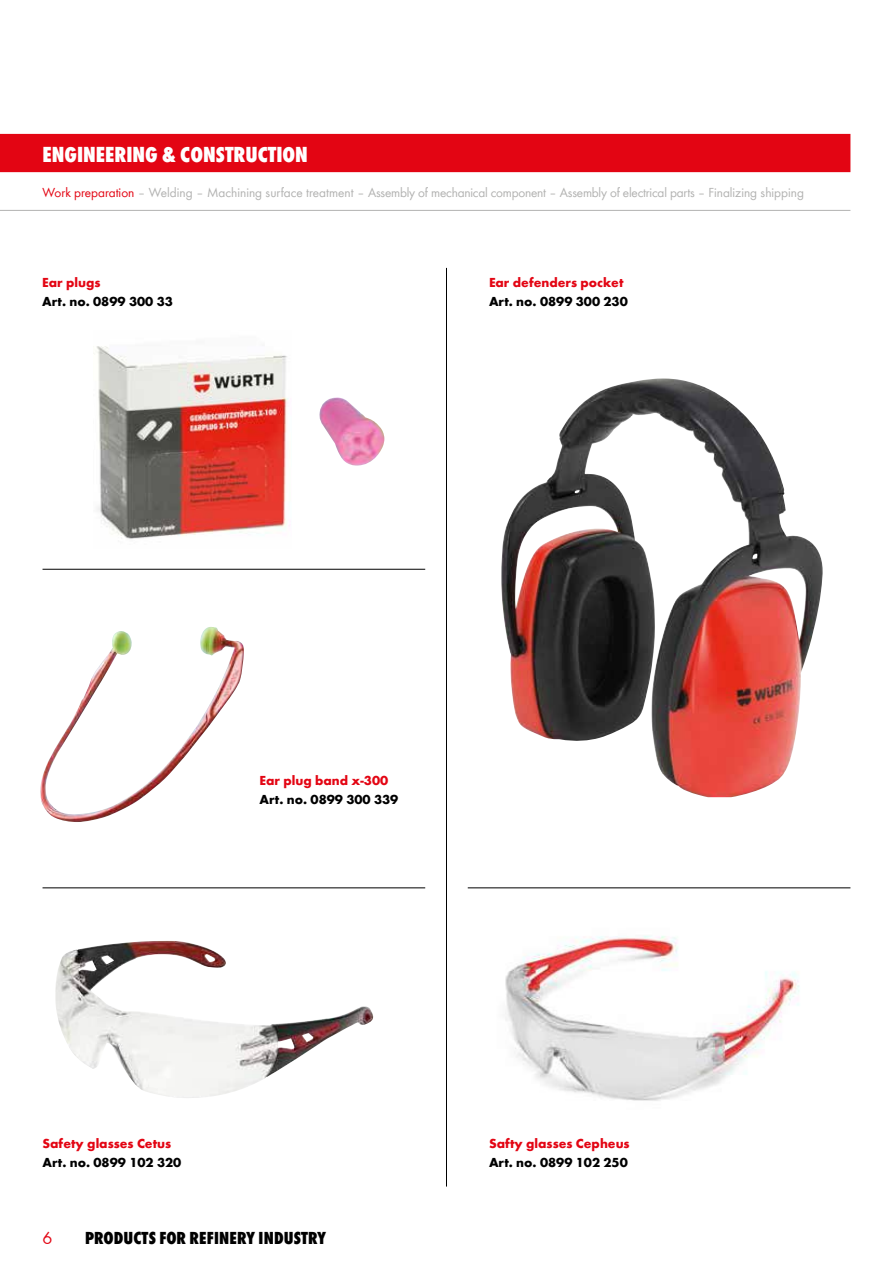
<style>
.page{position:relative;width:893px;height:1263px;background:#fff}
.page>*{position:absolute;margin:0;border:0;box-sizing:border-box;transform-origin:0 0}
.t1{font:22.5px "Wuerth Extra Bold Cond Caps";color:#fff}
.t2{font:800 condensed 18px "Wuerth";letter-spacing:.005em;color:#000}
.t3{font:18px "Wuerth";color:#e30513}
.t4{font:13.5px "Wuerth";color:#b2b2b1}
.t5{font:700 13.5px "Wuerth";color:#000}
.t6{font:700 13.5px "Wuerth";color:#e30513}
.s1{color:#e30513}
</style>
<div class="page">
<div style="left:0;top:134px;width:850px;height:38px;background:#e30513"></div>
<hr style="left:0;top:210px;width:850px;height:1px;background:#b2b2b1">
<hr style="left:43px;top:569px;width:382px;height:1px;background:#000">
<hr style="left:43px;top:887px;width:382px;height:1px;background:#000">
<hr style="left:468px;top:887px;width:382px;height:1px;background:#000">
<hr style="left:446px;top:268px;width:1px;height:918px;background:#000">
<img style="left:319px;top:398px;width:65px;height:68px">
<img style="left:96px;top:346px;width:194px;height:193px">
<img style="left:55px;top:941px;width:319px;height:157px">
<img style="left:505px;top:935px;width:295px;height:166px">
<img style="left:40px;top:627px;width:204px;height:195px">
<img style="left:501px;top:378px;width:322px;height:419px">
<h1 class="t1" style="left:43px;top:138px;width:267px">ENGINEERING &amp; CONSTRUCTION</h1>
<p class="t4" style="left:43px;top:183px;width:763px"><span class="s1">Work preparation</span> – Welding – Machining surface treatment – Assembly of mechanical component – Assembly of electrical parts – Finalizing shipping</p>
<p class="t6" style="left:42px;top:272px;width:60px">Ear plugs</p>
<p class="t5" style="left:42px;top:291px;width:132px">Art. no. 0899 300 33</p>
<p class="t6" style="left:489px;top:272px;width:136px">Ear defenders pocket</p>
<p class="t5" style="left:489px;top:291px;width:140px">Art. no. 0899 300 230</p>
<p class="t6" style="left:260px;top:771px;width:130px">Ear plug band x-300</p>
<p class="t5" style="left:260px;top:790px;width:140px">Art. no. 0899 300 339</p>
<p class="t6" style="left:43px;top:1134px;width:130px">Safety glasses Cetus</p>
<p class="t5" style="left:43px;top:1153px;width:140px">Art. no. 0899 102 320</p>
<h2 class="t3" style="left:43px;top:1225px;width:11px">6</h2>
<h2 class="t2" style="left:85px;top:1225px;width:243px">PRODUCTS FOR REFINERY INDUSTRY</h2>
<p class="t6" style="left:489px;top:1134px;width:142px">Safty glasses Cepheus</p>
<p class="t5" style="left:489px;top:1153px;width:140px">Art. no. 0899 102 250</p>
</div>
